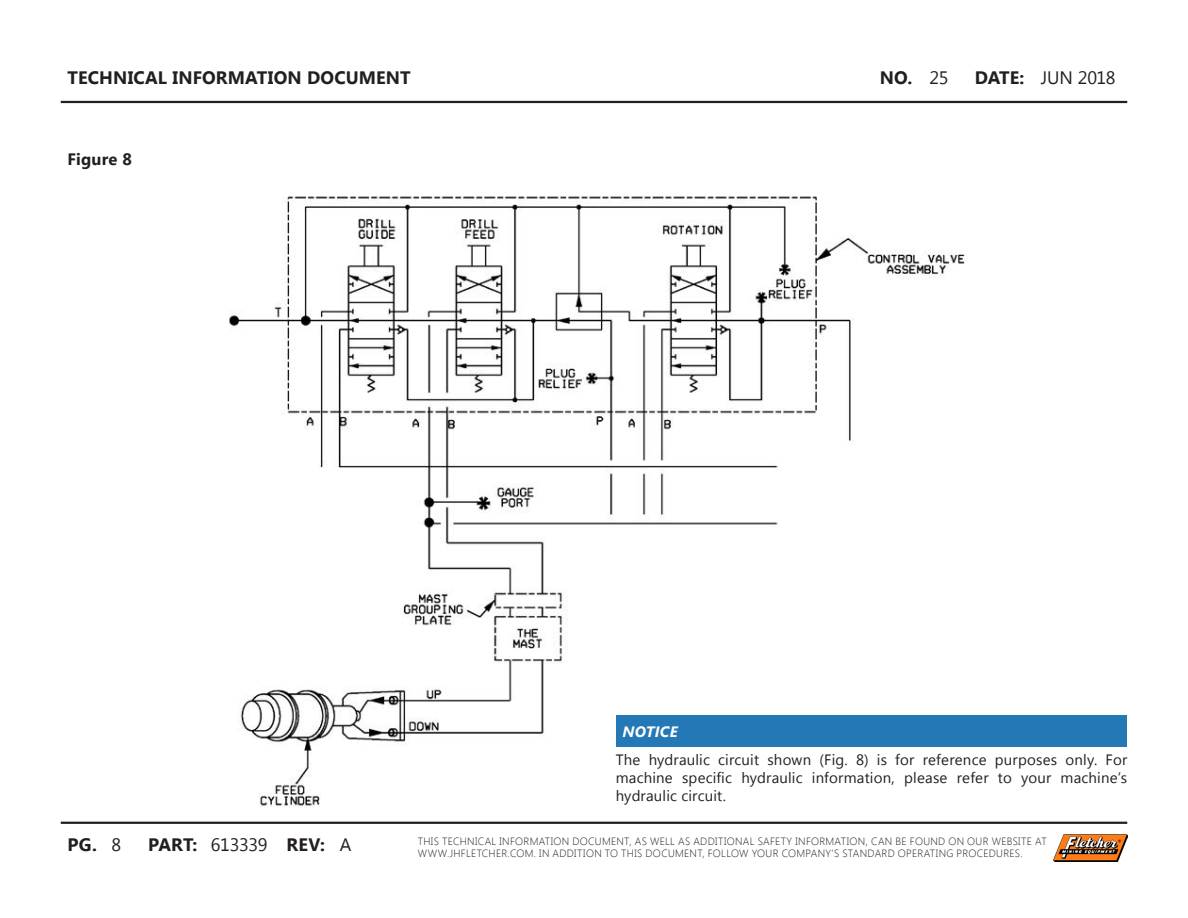
<style>
.page{position:relative;width:1188px;height:918px;background:#fff}
.page>*{position:absolute;margin:0;border:0;box-sizing:border-box;transform-origin:0 0}
.t1{font:700 18px "Segoe UI";letter-spacing:.005em;color:#231f20}
.t2{font:18px "Segoe UI";letter-spacing:-.015em;color:#231f20}
.t3{font:700 16.5px "Segoe UI";letter-spacing:.015em;color:#231f20}
.t4{font:15px/18px "Segoe UI";letter-spacing:.015em;color:#231f20;text-align:justify}
.t5{font:italic 700 15px "Segoe UI";letter-spacing:.015em;color:#fff}
.t6{font:300 10.5px/12px "Segoe UI";letter-spacing:.03em;color:#231f20}
.s1{font-weight:400}
.s2{font-weight:700}
</style>
<div class="page">
<img style="left:1053px;top:835px;width:74px;height:26px">
<hr style="left:61px;top:101px;width:1066px;height:2px;background:#231f20">
<hr style="left:61px;top:822px;width:1066px;height:2px;background:#231f20">
<img style="left:229px;top:196px;width:751px;height:610px">
<div style="left:616px;top:716px;width:510px;height:31px;background:#2378b5"></div>
<h1 class="t1" style="left:68px;top:65px;width:345px">TECHNICAL INFORMATION DOCUMENT</h1>
<h1 class="t1" style="left:880px;top:65px;width:70px">NO. <span class="s1">25</span></h1>
<h1 class="t2" style="left:975px;top:65px;width:142px"><span class="s2">DATE:</span> JUN 2018</h1>
<p class="t3" style="left:68px;top:147px;width:66px">Figure 8</p>
<p class="t5" style="left:622px;top:721px;width:57px">NOTICE</p>
<p class="t4" style="left:616px;top:750px;width:513px">The hydraulic circuit shown (Fig. 8) is for reference purposes only. For machine specific hydraulic information, please refer to your machine’s hydraulic circuit.</p>
<h1 class="t1" style="left:68px;top:831px;width:55px">PG. <span class="s1">8</span></h1>
<h1 class="t1" style="left:148px;top:831px;width:205px">PART: <span class="s1">613339</span> REV: <span class="s1">A</span></h1>
<p class="t6" style="left:418px;top:835px;width:631px">THIS TECHNICAL INFORMATION DOCUMENT, AS WELL AS ADDITIONAL SAFETY INFORMATION, CAN BE FOUND ON OUR WEBSITE AT<br>WWW.JHFLETCHER.COM. IN ADDITION TO THIS DOCUMENT, FOLLOW YOUR COMPANY’S STANDARD OPERATING PROCEDURES.</p>
</div>
